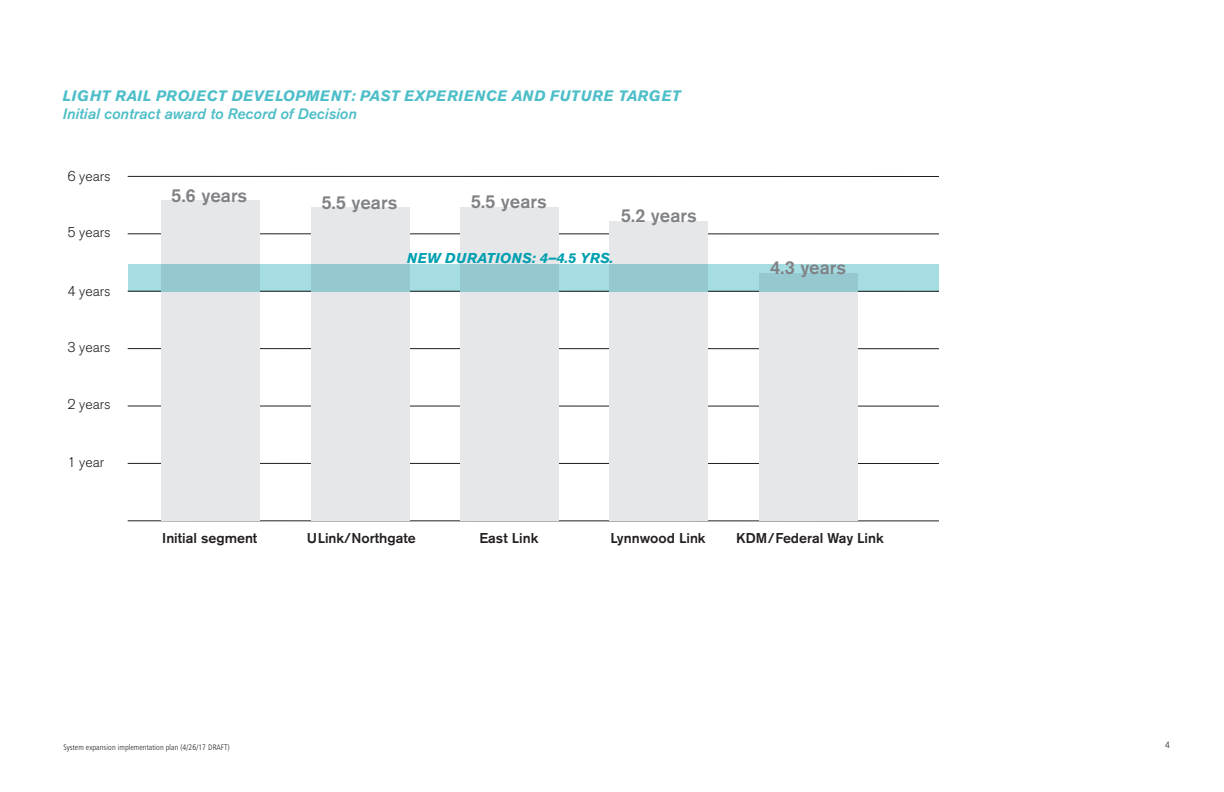
<style>
.page{position:relative;width:1224px;height:792px;background:#fff}
.page>*{position:absolute;margin:0;border:0;box-sizing:border-box;transform-origin:0 0}
.t1{font:500 18.6px "Akzidenz Grotesk Std";color:#808285}
.t2{font:italic 700 15px "Akzidenz Grotesk Std";letter-spacing:.035em;color:#4ebec8}
.t3{font:italic 500 15px "Akzidenz Grotesk Std";color:#4ebec8}
.t4{font:500 14.2px "Akzidenz Grotesk Std";color:#231f20}
.t5{font:300 14.2px "Akzidenz Grotesk Std";color:#231f20}
.t6{font:italic 700 14.2px "Akzidenz Grotesk Std";letter-spacing:.02em;color:#00a0b0}
.t7{font:300 9px "Akzidenz Grotesk Std";color:#231f20}
.t8{font:8px "Humanist 777 BT Light Condensed B";letter-spacing:.01em;color:#231f20}
</style>
<div class="page">
<hr style="left:128px;top:176px;width:811px;height:1px;background:#231f20">
<hr style="left:128px;top:234px;width:811px;height:1px;background:#231f20">
<hr style="left:128px;top:348px;width:811px;height:1px;background:#231f20">
<hr style="left:128px;top:406px;width:811px;height:1px;background:#231f20">
<hr style="left:128px;top:463px;width:811px;height:1px;background:#231f20">
<hr style="left:128px;top:521px;width:811px;height:1px;background:#231f20">
<div style="left:161px;top:200px;width:99px;height:321px;background:#e6e7e9"></div>
<div style="left:311px;top:207px;width:99px;height:314px;background:#e6e7e9"></div>
<div style="left:460px;top:207px;width:99px;height:314px;background:#e6e7e9"></div>
<div style="left:609px;top:222px;width:99px;height:299px;background:#e6e7e9"></div>
<div style="left:759px;top:273px;width:99px;height:248px;background:#e6e7e9"></div>
<svg style="left:128px;top:264px;width:811px;height:28px;background:#9aced4"></svg>
<p class="t2" style="left:63px;top:87px;width:620px">LIGHT RAIL PROJECT DEVELOPMENT: PAST EXPERIENCE AND FUTURE TARGET</p>
<p class="t3" style="left:63px;top:105px;width:295px">Initial contract award to Record of Decision</p>
<p class="t5" style="left:67px;top:168px;width:45px">6 years</p>
<p class="t5" style="left:67px;top:224px;width:45px">5 years</p>
<p class="t5" style="left:67px;top:283px;width:45px">4 years</p>
<p class="t5" style="left:67px;top:339px;width:45px">3 years</p>
<p class="t5" style="left:67px;top:396px;width:45px">2 years</p>
<p class="t5" style="left:67px;top:454px;width:38px">1 year</p>
<h1 class="t1" style="left:171px;top:184px;width:78px">5.6 years</h1>
<h1 class="t1" style="left:321px;top:191px;width:78px">5.5 years</h1>
<h1 class="t1" style="left:471px;top:190px;width:78px">5.5 years</h1>
<h1 class="t1" style="left:621px;top:204px;width:78px">5.2 years</h1>
<p class="t6" style="left:407px;top:249px;width:208px">NEW DURATIONS: 4–4.5 YRS.</p>
<h1 class="t1" style="left:770px;top:256px;width:78px">4.3 years</h1>
<p class="t4" style="left:162px;top:530px;width:97px">Initial segment</p>
<p class="t4" style="left:307px;top:530px;width:111px">ULink/Northgate</p>
<p class="t4" style="left:479px;top:530px;width:60px">East Link</p>
<p class="t4" style="left:610px;top:530px;width:97px">Lynnwood Link</p>
<p class="t4" style="left:736px;top:530px;width:149px">KDM/Federal Way Link</p>
<p class="t8" style="left:63px;top:742px;width:168px">System expansion implementation plan (4/26/17 DRAFT)</p>
<p class="t7" style="left:1165px;top:740px;width:7px">4</p>
</div>
